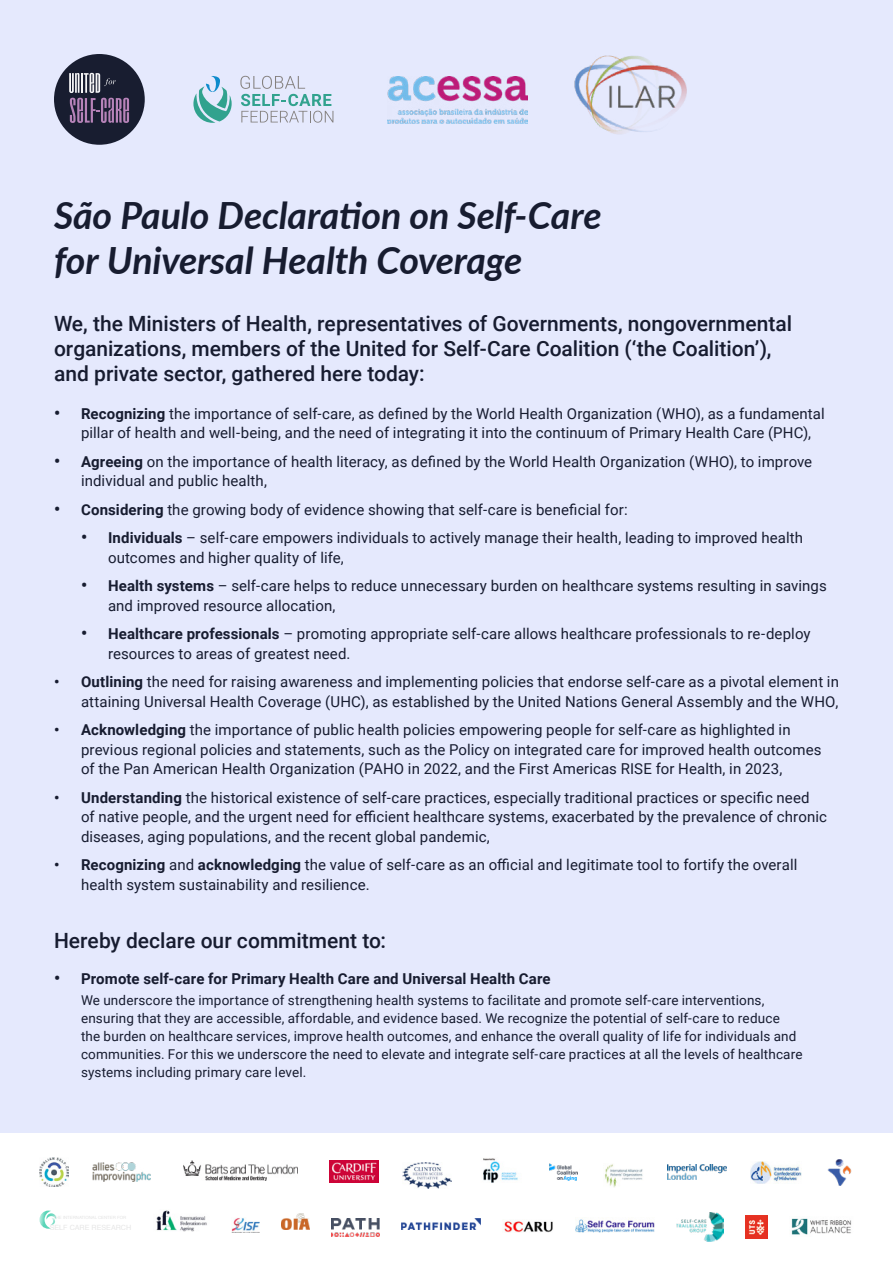
<style>
.page{position:relative;width:893px;height:1263px;background:#fff}
.page>*{position:absolute;margin:0;border:0;box-sizing:border-box;transform-origin:0 0}
.t1{font:italic 700 37.5px/45px "Lato";letter-spacing:-.005em;color:#171c30}
.t2{font:500 21px/25.2px "Roboto";color:#171c30}
.t3{font:15px/19.5px "Roboto";letter-spacing:.005em;color:#171c30}
.t4{font:700 15px "Roboto";letter-spacing:.01em;color:#171c30}
.t5{font:13.5px/18px "Roboto";letter-spacing:.01em;color:#171c30}
.s1{font-weight:700;font-size:17.25px}
.s2{font-weight:700}
.s3{font-size:17.25px}
</style>
<div class="page">
<div style="left:0;top:0;width:893px;height:1133px;background:#e5e9fd"></div>
<div style="left:54px;top:54px;width:91px;height:91px;background:#181d30;border-radius:50%"></div>
<svg style="left:69px;top:73px;width:60px;height:50px"></svg>
<svg style="left:193px;top:76px;width:39px;height:47px"></svg>
<svg style="left:240px;top:76px;width:93px;height:47px"></svg>
<img style="left:387px;top:77px;width:140px;height:47px">
<img style="left:574px;top:55px;width:113px;height:79px">
<img style="left:483px;top:1158px;width:35px;height:25px">
<img style="left:549px;top:1164px;width:29px;height:17px">
<img style="left:604px;top:1164px;width:39px;height:24px">
<img style="left:668px;top:1164px;width:58px;height:16px">
<img style="left:750px;top:1162px;width:52px;height:21px">
<img style="left:282px;top:1213px;width:28px;height:17px">
<img style="left:40px;top:1158px;width:28px;height:28px">
<img style="left:183px;top:1160px;width:115px;height:20px">
<img style="left:330px;top:1160px;width:48px;height:22px">
<img style="left:402px;top:1162px;width:49px;height:27px">
<img style="left:92px;top:1162px;width:59px;height:19px">
<img style="left:827px;top:1159px;width:25px;height:27px">
<img style="left:156px;top:1210px;width:51px;height:21px">
<svg style="left:39px;top:1210px;width:17px;height:19px"></svg>
<img style="left:231px;top:1218px;width:29px;height:15px">
<img style="left:331px;top:1218px;width:49px;height:19px">
<img style="left:401px;top:1218px;width:79px;height:11px">
<img style="left:504px;top:1221px;width:49px;height:11px">
<img style="left:676px;top:1212px;width:48px;height:30px">
<img style="left:791px;top:1218px;width:61px;height:17px">
<img style="left:575px;top:1219px;width:80px;height:14px">
<img style="left:745px;top:1216px;width:23px;height:22px">
<h1 class="t1" style="left:54px;top:191px;width:549px">São Paulo Declaration on Self-Care for Universal Health Coverage</h1>
<h2 class="t2" style="left:54px;top:310px;width:740px">We, the Ministers of Health, representatives of Governments, nongovernmental organizations, members of the United for Self-Care Coalition (‘the Coalition’), and private sector, gathered here today:</h2>
<p class="t3" style="left:81px;top:403px;width:745px;text-indent:-27px"><span class="s1">•</span> <span class="s2">Recognizing</span> the importance of self-care, as defined by the World Health Organization (WHO), as a fundamental pillar of health and well-being, and the need of integrating it into the continuum of Primary Health Care (PHC),</p>
<p class="t3" style="left:81px;top:451px;width:733px;text-indent:-27px"><span class="s1">•</span> <span class="s2">Agreeing</span> on the importance of health literacy, as defined by the World Health Organization (WHO), to improve individual and public health,</p>
<p class="t3" style="left:54px;top:499px;width:575px"><span class="s1">•</span> <span class="s2">Considering</span> the growing body of evidence showing that self-care is beneficial for:</p>
<p class="t3" style="left:108px;top:527px;width:696px;text-indent:-27px"><span class="s1">•</span> <span class="s2">Individuals</span> – self-care empowers individuals to actively manage their health, leading to improved health outcomes and higher quality of life,</p>
<p class="t3" style="left:108px;top:575px;width:720px;text-indent:-27px"><span class="s1">•</span> <span class="s2">Health systems</span> – self-care helps to reduce unnecessary burden on healthcare systems resulting in savings and improved resource allocation,</p>
<p class="t3" style="left:108px;top:623px;width:704px;text-indent:-27px"><span class="s1">•</span> <span class="s2">Healthcare professionals</span> – promoting appropriate self-care allows healthcare professionals to re-deploy resources to areas of greatest need.</p>
<p class="t3" style="left:54px;top:671px;width:786px;text-align:right"><span class="s2">• Outlining</span> the need for raising awareness and implementing policies that endorse self-care as a pivotal element in attaining Universal Health Coverage (UHC), as established by the United Nations General Assembly and the WHO,</p>
<p class="t3" style="left:81px;top:719px;width:742px;text-indent:-27px"><span class="s2">• Acknowledging</span> the importance of public health policies empowering people for self-care as highlighted in previous regional policies and statements, such as the Policy on integrated care for improved health outcomes of the Pan American Health Organization (PAHO in 2022, and the First Americas RISE for Health, in 2023,</p>
<p class="t3" style="left:81px;top:787px;width:747px;text-indent:-27px"><span class="s2">• Understanding</span> the historical existence of self-care practices, especially traditional practices or specific need of native people, and the urgent need for efficient healthcare systems, exacerbated by the prevalence of chronic diseases, aging populations, and the recent global pandemic,</p>
<p class="t3" style="left:81px;top:854px;width:718px;text-indent:-27px"><span class="s2">• Recognizing</span> and <span class="s2">acknowledging</span> the value of self-care as an official and legitimate tool to fortify the overall health system sustainability and resilience.</p>
<h2 class="t2" style="left:54px;top:927px;width:334px">Hereby declare our commitment to:</h2>
<p class="t4" style="left:54px;top:968px;width:498px"><span class="s3">•</span> Promote self-care for Primary Health Care and Universal Health Care</p>
<p class="t5" style="left:81px;top:990px;width:723px">We underscore the importance of strengthening health systems to facilitate and promote self-care interventions, ensuring that they are accessible, affordable, and evidence based. We recognize the potential of self-care to reduce<br>the burden on healthcare services, improve health outcomes, and enhance the overall quality of life for individuals and communities. For this we underscore the need to elevate and integrate self-care practices at all the levels of healthcare systems including primary care level.</p>
</div>
